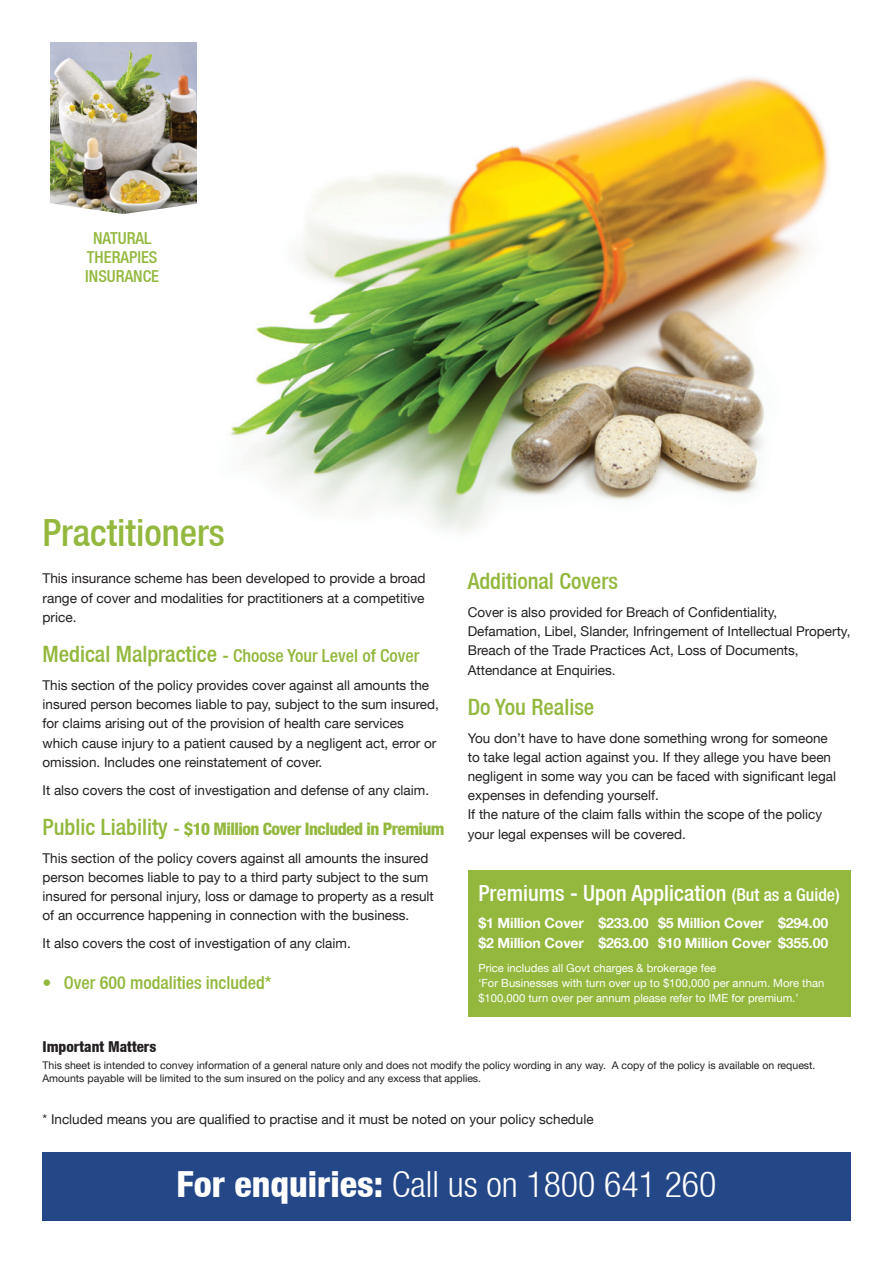
<style>
.page{position:relative;width:893px;height:1263px;background:#fff}
.page>*{position:absolute;margin:0;border:0;box-sizing:border-box;transform-origin:0 0}
.t1{font:500 condensed 37.5px "Helvetica Neue LT";color:#93b83d}
.t2{font:300 condensed 36px "Helvetica Neue LT";color:#fff}
.t3{font:500 condensed 22.5px "Helvetica Neue LT";color:#93b83d}
.t4{font:500 condensed 22.2px "Helvetica Neue LT";color:#fff}
.t5{font:500 condensed 18px "Helvetica Neue LT";color:#93b83d}
.t6{font:800 condensed 17.25px "Helvetica Neue LT";letter-spacing:-.03em;color:#93b83d}
.t7{font:500 condensed 16.5px/19.2px "Helvetica Neue LT";color:#93b83d;text-align:center}
.t8{font:800 condensed 15px "Helvetica Neue LT";color:#231f20}
.t9{font:700 14.1px/19.2px "Helvetica Neue LT";letter-spacing:-.01em;color:#fff}
.t10{font:13.5px/19.2px "Helvetica Neue LT";color:#231f20}
.t11{font:11.25px/15px "Helvetica Neue LT";color:#fff}
.t12{font:10.5px/12.6px "Helvetica Neue LT";color:#231f20}
.s1{font-size:22.5px}
.s2{font-weight:500;font-size:22.5px}
.s3{font-weight:500;font-size:18px}
.s4{font-size:17.85px}
.s5{font-weight:800}
</style>
<div class="page">
<img style="left:229px;top:77px;width:600px;height:455px">
<div style="left:42px;top:1152px;width:808px;height:68px;background:#244787"></div>
<img style="left:50px;top:42px;width:147px;height:172px">
<div style="left:468px;top:870px;width:382px;height:147px;background:#93b83d"></div>
<p class="t7" style="left:85px;top:228px;width:75px">NATURAL<br>THERAPIES<br>INSURANCE</p>
<h1 class="t1" style="left:43px;top:510px;width:184px">Practitioners</h1>
<p class="t10" style="left:43px;top:569px;width:384px;text-align:justify">This insurance scheme has been developed to provide a broad range of cover and modalities for practitioners at a competitive price.</p>
<h3 class="t5" style="left:43px;top:645px;width:378px"><span class="s1">Medical Malpractice</span> - Choose Your Level of Cover</h3>
<p class="t10" style="left:43px;top:675px;width:398px">This section of the policy provides cover against all amounts the insured person becomes liable to pay, subject to the sum insured, for claims arising out of the provision of health care services which cause injury to a patient caused by a negligent act, error or omission. Includes one reinstatement of cover.</p>
<p class="t10" style="left:43px;top:780px;width:388px">It also covers the cost of investigation and defense of any claim.</p>
<p class="t6" style="left:43px;top:818px;width:404px"><span class="s2">Public Liability</span> <span class="s3">-</span> $10 Million Cover Included in Premium</p>
<p class="t10" style="left:43px;top:848px;width:393px">This section of the policy covers against all amounts the insured person becomes liable to pay to a third party subject to the sum insured for personal injury, loss or damage to property as a result of an occurrence happening in connection with the business.</p>
<p class="t10" style="left:43px;top:933px;width:310px">It also covers the cost of investigation of any claim.</p>
<h3 class="t5" style="left:43px;top:972px;width:231px">• Over 600 modalities included*</h3>
<h3 class="t3" style="left:468px;top:568px;width:152px">Additional Covers</h3>
<p class="t10" style="left:468px;top:602px;width:384px">Cover is also provided for Breach of Confidentiality, Defamation, Libel, Slander, Infringement of Intellectual Property, Breach of the Trade Practices Act, Loss of Documents, Attendance at Enquiries.</p>
<h3 class="t3" style="left:468px;top:693px;width:128px">Do You Realise</h3>
<p class="t10" style="left:468px;top:728px;width:370px">You don’t have to have done something wrong for someone to take legal action against you. If they allege you have been negligent in some way you can be faced with significant legal expenses in defending yourself.<br>If the nature of the claim falls within the scope of the policy your legal expenses will be covered.</p>
<h3 class="t4" style="left:478px;top:880px;width:363px">Premiums - Upon Application <span class="s4">(But as a Guide)</span></h3>
<p class="t9" style="left:478px;top:913px;width:172px">$1 Million Cover $233.00 $2 Million Cover $263.00</p>
<p class="t9" style="left:658px;top:913px;width:172px">$5 Million Cover $294.00 $10 Million Cover $355.00</p>
<p class="t11" style="left:478px;top:960px;width:347px">Price includes all Govt charges &amp; brokerage fee<br>‘For Businesses with turn over up to $100,000 per annum. More than $100,000 turn over per annum please refer to IME for premium.’</p>
<p class="t8" style="left:43px;top:1038px;width:115px">Important Matters</p>
<p class="t12" style="left:43px;top:1059px;width:774px">This sheet is intended to convey information of a general nature only and does not modify the policy wording in any way. A copy of the policy is available on request.<br>Amounts payable will be limited to the sum insured on the policy and any excess that applies.</p>
<p class="t10" style="left:43px;top:1109px;width:553px">* Included means you are qualified to practise and it must be noted on your policy schedule</p>
<h2 class="t2" style="left:176px;top:1164px;width:541px"><span class="s5">For enquiries:</span> Call us on 1800 641 260</h2>
</div>
